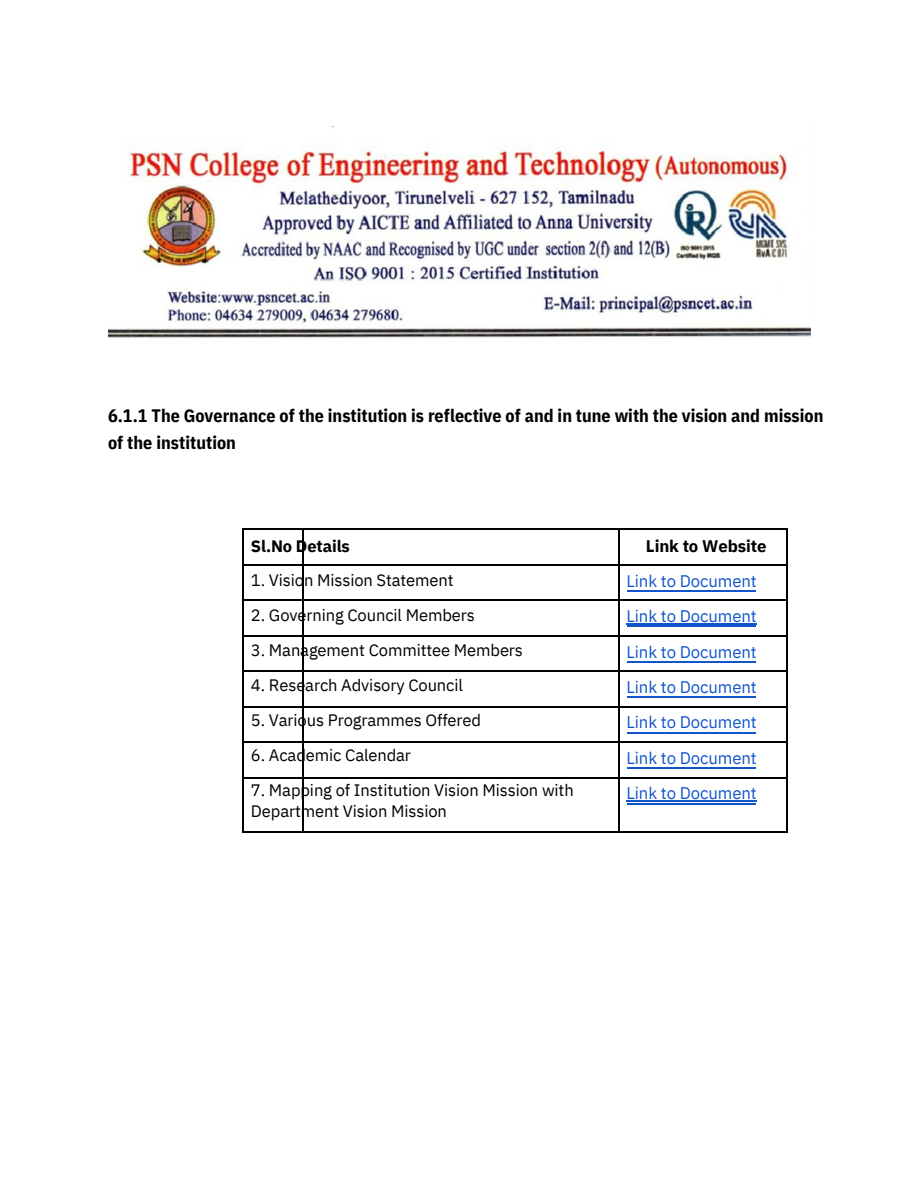
<style>
.page{position:relative;width:918px;height:1188px;background:#fff}
.page>*{position:absolute;margin:0;border:0;box-sizing:border-box;transform-origin:0 0}
.t1{font:700 18px "IBM Plex Sans Cond";color:#000}
.t2{font:16.8px/35.4px "IBM Plex Sans";letter-spacing:-.005em;color:#15c;text-align:justify}
.t3{font:700 16.8px "IBM Plex Sans";letter-spacing:-.005em;color:#000}
.t4{font:16.5px "IBM Plex Sans";letter-spacing:-.005em;color:#000}
.t5{font:700 16.5px "IBM Plex Sans";letter-spacing:-.005em;color:#000}
</style>
<div class="page">
<hr style="left:244px;top:528px;width:58px;height:2px;background:#000">
<svg style="left:302px;top:528px;width:2px;height:9px"></svg>
<hr style="left:304px;top:528px;width:315px;height:2px;background:#000">
<hr style="left:620px;top:528px;width:166px;height:2px;background:#000">
<svg style="left:786px;top:528px;width:2px;height:9px"></svg>
<hr style="left:302px;top:537px;width:2px;height:27px;background:#000">
<hr style="left:786px;top:537px;width:2px;height:27px;background:#000">
<hr style="left:627px;top:590px;width:128px;height:1px;background:#15c">
<hr style="left:244px;top:564px;width:58px;height:1px;background:#000">
<svg style="left:302px;top:564px;width:2px;height:9px"></svg>
<hr style="left:304px;top:564px;width:315px;height:1px;background:#000">
<hr style="left:620px;top:564px;width:166px;height:1px;background:#000">
<svg style="left:786px;top:564px;width:2px;height:9px"></svg>
<hr style="left:302px;top:573px;width:2px;height:26px;background:#000">
<hr style="left:786px;top:573px;width:2px;height:26px;background:#000">
<hr style="left:627px;top:625px;width:128px;height:2px;background:#15c">
<hr style="left:244px;top:599px;width:58px;height:2px;background:#000">
<svg style="left:302px;top:599px;width:2px;height:9px"></svg>
<hr style="left:304px;top:599px;width:315px;height:2px;background:#000">
<hr style="left:620px;top:599px;width:166px;height:2px;background:#000">
<svg style="left:786px;top:599px;width:2px;height:9px"></svg>
<hr style="left:302px;top:608px;width:2px;height:27px;background:#000">
<hr style="left:786px;top:608px;width:2px;height:27px;background:#000">
<hr style="left:627px;top:661px;width:128px;height:1px;background:#15c">
<hr style="left:244px;top:635px;width:58px;height:1px;background:#000">
<svg style="left:302px;top:635px;width:2px;height:9px"></svg>
<hr style="left:304px;top:635px;width:315px;height:1px;background:#000">
<hr style="left:620px;top:635px;width:166px;height:1px;background:#000">
<svg style="left:786px;top:635px;width:2px;height:9px"></svg>
<hr style="left:302px;top:644px;width:2px;height:26px;background:#000">
<hr style="left:786px;top:644px;width:2px;height:26px;background:#000">
<hr style="left:627px;top:696px;width:128px;height:2px;background:#15c">
<hr style="left:244px;top:670px;width:58px;height:2px;background:#000">
<svg style="left:302px;top:670px;width:2px;height:9px"></svg>
<hr style="left:304px;top:670px;width:315px;height:2px;background:#000">
<hr style="left:620px;top:670px;width:166px;height:2px;background:#000">
<svg style="left:786px;top:670px;width:2px;height:9px"></svg>
<hr style="left:302px;top:679px;width:2px;height:27px;background:#000">
<hr style="left:786px;top:679px;width:2px;height:27px;background:#000">
<hr style="left:627px;top:732px;width:128px;height:1px;background:#15c">
<hr style="left:244px;top:706px;width:58px;height:1px;background:#000">
<svg style="left:302px;top:706px;width:2px;height:9px"></svg>
<hr style="left:304px;top:706px;width:315px;height:1px;background:#000">
<hr style="left:620px;top:706px;width:166px;height:1px;background:#000">
<svg style="left:786px;top:706px;width:2px;height:9px"></svg>
<hr style="left:302px;top:715px;width:2px;height:26px;background:#000">
<hr style="left:786px;top:715px;width:2px;height:26px;background:#000">
<hr style="left:627px;top:768px;width:128px;height:1px;background:#15c">
<hr style="left:244px;top:741px;width:58px;height:2px;background:#000">
<svg style="left:302px;top:741px;width:2px;height:9px"></svg>
<hr style="left:304px;top:741px;width:315px;height:2px;background:#000">
<hr style="left:620px;top:741px;width:166px;height:2px;background:#000">
<svg style="left:786px;top:741px;width:2px;height:9px"></svg>
<hr style="left:302px;top:750px;width:2px;height:27px;background:#000">
<hr style="left:786px;top:750px;width:2px;height:27px;background:#000">
<hr style="left:627px;top:803px;width:128px;height:1px;background:#15c">
<svg style="left:243px;top:528px;width:1px;height:258px"></svg>
<hr style="left:244px;top:777px;width:58px;height:1px;background:#000">
<svg style="left:302px;top:777px;width:2px;height:9px"></svg>
<hr style="left:304px;top:777px;width:315px;height:1px;background:#000">
<svg style="left:619px;top:528px;width:1px;height:258px"></svg>
<hr style="left:620px;top:777px;width:166px;height:1px;background:#000">
<svg style="left:786px;top:777px;width:2px;height:9px"></svg>
<hr style="left:243px;top:786px;width:1px;height:45px;background:#000">
<hr style="left:244px;top:831px;width:58px;height:2px;background:#000">
<hr style="left:302px;top:786px;width:2px;height:45px;background:#000">
<hr style="left:304px;top:831px;width:315px;height:2px;background:#000">
<hr style="left:619px;top:786px;width:1px;height:45px;background:#000">
<hr style="left:620px;top:831px;width:166px;height:2px;background:#000">
<hr style="left:786px;top:786px;width:2px;height:45px;background:#000">
<img style="left:108px;top:126px;width:702px;height:212px">
<hr style="left:627px;top:624px;width:130px;height:1px;background:#15c">
<hr style="left:627px;top:800px;width:130px;height:1px;background:#15c">
<p class="t1" style="left:108px;top:403px;width:717px">6.1.1 The Governance of the institution is reflective of and in tune with the vision and mission</p>
<p class="t1" style="left:108px;top:430px;width:129px">of the institution</p>
<p class="t5" style="left:251px;top:535px;width:101px">Sl.No Details</p>
<p class="t4" style="left:251px;top:570px;width:204px">1. Vision Mission Statement</p>
<p class="t4" style="left:251px;top:604px;width:225px">2. Governing Council Members</p>
<p class="t4" style="left:251px;top:639px;width:274px">3. Management Committee Members</p>
<p class="t4" style="left:251px;top:674px;width:214px">4. Research Advisory Council</p>
<p class="t4" style="left:251px;top:709px;width:232px">5. Various Programmes Offered</p>
<p class="t4" style="left:251px;top:744px;width:162px">6. Academic Calendar</p>
<p class="t4" style="left:251px;top:779px;width:324px">7. Mapping of Institution Vision Mission with</p>
<p class="t4" style="left:251px;top:800px;width:197px">Department Vision Mission</p>
<p class="t3" style="left:646px;top:535px;width:122px">Link to Website</p>
<p class="t2" style="left:627px;top:563px;width:132px">Link to Document Link to Document Link to Document Link to Document Link to Document Link to Document Link to Document</p>
</div>
